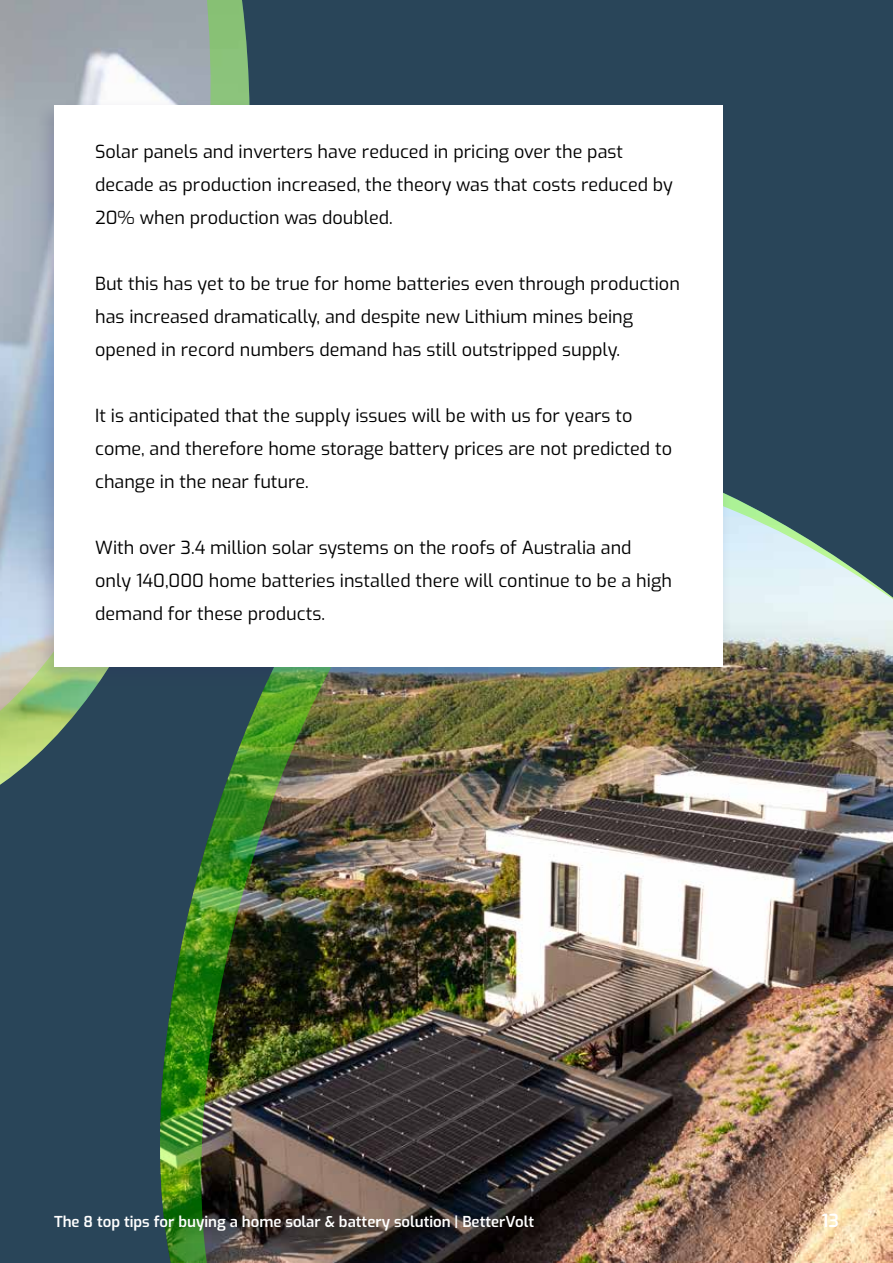
<style>
.page{position:relative;width:893px;height:1263px;background:#294559}
.page>*{position:absolute;margin:0;border:0;box-sizing:border-box;transform-origin:0 0}
.t1{font:18px/33px "Exo";color:#000}
.t2{font:600 18px "Exo";color:#fff}
.t3{font:600 15px "Exo";color:#fff}
</style>
<div class="page">
<img style="left:160px;top:497px;width:733px;height:766px">
<img style="left:0;top:0;width:350px;height:923px">
<img style="left:35px;top:98px;width:697px;height:590px">
<div style="left:54px;top:105px;width:668px;height:561px;background:#fff"></div>
<p class="t1" style="left:95px;top:134px;width:579px">Solar panels and inverters have reduced in pricing over the past decade as production increased, the theory was that costs reduced by<br>20% when production was doubled.</p>
<p class="t1" style="left:95px;top:266px;width:586px">But this has yet to be true for home batteries even through production has increased dramatically, and despite new Lithium mines being opened in record numbers demand has still outstripped supply.</p>
<p class="t1" style="left:95px;top:398px;width:578px">It is anticipated that the supply issues will be with us for years to come, and therefore home storage battery prices are not predicted to change in the near future.</p>
<p class="t1" style="left:95px;top:530px;width:578px">With over 3.4 million solar systems on the roofs of Australia and only 140,000 home batteries installed there will continue to be a high demand for these products.</p>
<p class="t3" style="left:54px;top:1211px;width:482px">The 8 top tips for buying a home solar &amp; battery solution | BetterVolt</p>
<p class="t2" style="left:822px;top:1207px;width:19px">13</p>
</div>
